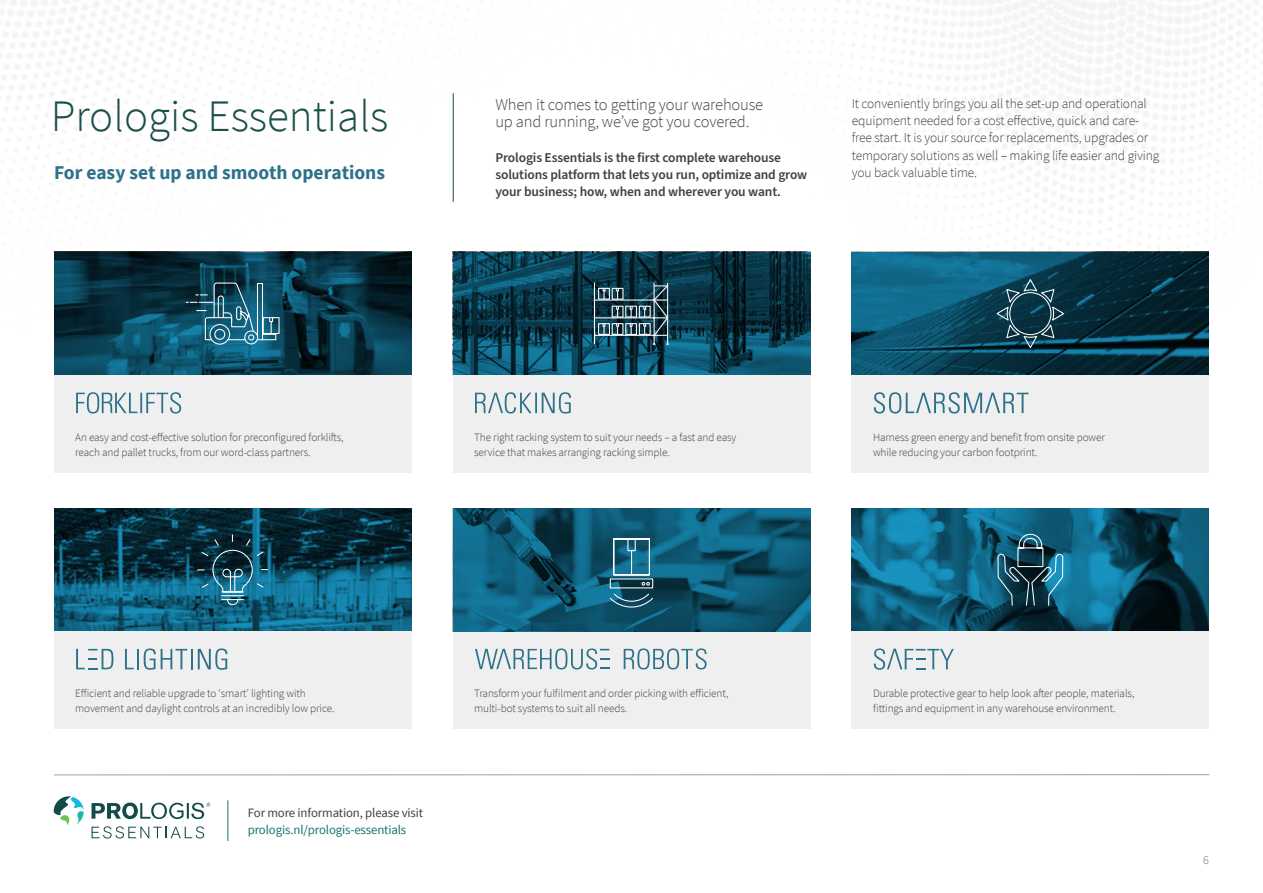
<style>
.page{position:relative;width:1263px;height:893px;background:#fff}
.page>*{position:absolute;margin:0;border:0;box-sizing:border-box;transform-origin:0 0}
.t1{font:300 45px "Source Sans Pro";color:#1b4d4a}
.t2{font:700 19.5px "Source Sans Pro";color:#2c728a}
.t3{font:300 16.5px/17.2px "Source Sans Pro";letter-spacing:-.01em;color:#414141}
.t4{font:300 13.5px/17.2px "Source Sans Pro";letter-spacing:-.01em;color:#414141}
.t5{font:600 13.5px/17.2px "Source Sans Pro";letter-spacing:-.01em;color:#414141}
.t6{font:12.9px "Source Sans Pro";letter-spacing:-.01em;color:#187770}
.t7{font:12.9px "Source Sans Pro";letter-spacing:-.01em;color:#414141}
.t8{font:300 12px "Source Sans Pro";color:#747476}
.t9{font:300 11.25px/15px "Source Sans Pro";letter-spacing:-.01em;color:#414141}
</style>
<div class="page">
<img style="left:0;top:0;width:1263px;height:473px">
<hr style="left:453px;top:93px;width:1px;height:109px;background:#1b4d4a">
<hr style="left:54px;top:774px;width:1155px;height:1px;background:#a0a0a0">
<hr style="left:228px;top:800px;width:1px;height:41px;background:#187770">
<img style="left:453px;top:252px;width:357px;height:123px">
<div style="left:453px;top:375px;width:357px;height:98px;background:#efefef"></div>
<svg style="left:475px;top:392px;width:96px;height:22px"></svg>
<hr style="left:667px;top:283px;width:1px;height:61px;background:#fff">
<svg style="left:655px;top:284px;width:14px;height:53px"></svg>
<hr style="left:594px;top:283px;width:1px;height:61px;background:#fff">
<hr style="left:653px;top:283px;width:2px;height:61px;background:#fff">
<hr style="left:594px;top:299px;width:73px;height:2px;background:#fff">
<hr style="left:595px;top:317px;width:72px;height:1px;background:#fff">
<hr style="left:594px;top:335px;width:73px;height:1px;background:#fff">
<svg style="left:602px;top:290px;width:3px;height:8px"></svg>
<div style="left:598px;top:288px;width:12px;height:12px;border:1px solid #fff"></div>
<svg style="left:616px;top:290px;width:3px;height:8px"></svg>
<div style="left:612px;top:288px;width:11px;height:12px;border:1px solid #fff"></div>
<svg style="left:616px;top:308px;width:3px;height:7px"></svg>
<div style="left:612px;top:306px;width:11px;height:11px;border:1px solid #fff"></div>
<svg style="left:630px;top:308px;width:3px;height:7px"></svg>
<div style="left:625px;top:306px;width:12px;height:11px;border:1px solid #fff"></div>
<svg style="left:643px;top:308px;width:3px;height:7px"></svg>
<div style="left:639px;top:306px;width:12px;height:11px;border:1px solid #fff"></div>
<svg style="left:602px;top:325px;width:3px;height:8px"></svg>
<div style="left:598px;top:323px;width:12px;height:12px;border:1px solid #fff"></div>
<svg style="left:616px;top:325px;width:3px;height:8px"></svg>
<div style="left:612px;top:323px;width:11px;height:12px;border:1px solid #fff"></div>
<svg style="left:630px;top:325px;width:3px;height:8px"></svg>
<div style="left:625px;top:323px;width:12px;height:12px;border:1px solid #fff"></div>
<svg style="left:643px;top:325px;width:3px;height:8px"></svg>
<div style="left:639px;top:323px;width:12px;height:12px;border:1px solid #fff"></div>
<img style="left:55px;top:252px;width:356px;height:123px">
<div style="left:54px;top:375px;width:357px;height:98px;background:#efefef"></div>
<svg style="left:76px;top:392px;width:105px;height:22px"></svg>
<svg style="left:185px;top:282px;width:92px;height:63px"></svg>
<img style="left:852px;top:252px;width:357px;height:123px">
<div style="left:852px;top:375px;width:357px;height:98px;background:#efefef"></div>
<svg style="left:874px;top:392px;width:154px;height:22px"></svg>
<svg style="left:995px;top:277px;width:71px;height:73px"></svg>
<img style="left:54px;top:508px;width:357px;height:123px">
<svg style="left:197px;top:534px;width:72px;height:72px"></svg>
<div style="left:54px;top:631px;width:357px;height:98px;background:#efefef"></div>
<svg style="left:125px;top:649px;width:9px;height:20px"></svg>
<hr style="left:137px;top:649px;width:2px;height:20px;background:#2c728a">
<svg style="left:144px;top:648px;width:43px;height:22px"></svg>
<hr style="left:191px;top:649px;width:2px;height:20px;background:#2c728a">
<svg style="left:198px;top:648px;width:29px;height:22px"></svg>
<svg style="left:76px;top:649px;width:37px;height:20px"></svg>
<svg style="left:54px;top:796px;width:30px;height:29px"></svg>
<svg style="left:92px;top:803px;width:118px;height:16px"></svg>
<svg style="left:92px;top:826px;width:112px;height:12px"></svg>
<img style="left:852px;top:508px;width:357px;height:123px">
<svg style="left:997px;top:533px;width:67px;height:73px"></svg>
<div style="left:852px;top:631px;width:357px;height:98px;background:#efefef"></div>
<svg style="left:874px;top:648px;width:80px;height:22px"></svg>
<div style="left:453px;top:631px;width:357px;height:98px;background:#efefef"></div>
<svg style="left:624px;top:648px;width:83px;height:21px"></svg>
<svg style="left:475px;top:648px;width:135px;height:21px"></svg>
<img style="left:453px;top:508px;width:357px;height:123px">
<svg style="left:609px;top:538px;width:45px;height:70px"></svg>
<h1 class="t1" style="left:51px;top:88px;width:339px">Prologis Essentials</h1>
<h2 class="t2" style="left:54px;top:159px;width:332px">For easy set up and smooth operations</h2>
<h3 class="t3" style="left:495px;top:96px;width:269px">When it comes to getting your warehouse up and running, we’ve got you covered.</h3>
<p class="t5" style="left:495px;top:149px;width:313px">Prologis Essentials is the first complete warehouse solutions platform that lets you run, optimize and grow your business; how, when and wherever you want.</p>
<p class="t4" style="left:852px;top:95px;width:309px">It conveniently brings you all the set-up and operational equipment needed for a cost effective, quick and care&shy;free start. It is your source for replacements, upgrades or temporary solutions as well – making life easier and giving you back valuable time.</p>
<p class="t9" style="left:75px;top:430px;width:270px">An easy and cost-effective solution for preconfigured forklifts, reach and pallet trucks, from our word-class partners.</p>
<p class="t9" style="left:873px;top:430px;width:234px">Harness green energy and benefit from onsite power while reducing your carbon footprint.</p>
<p class="t9" style="left:474px;top:430px;width:264px">The right racking system to suit your needs – a fast and easy service that makes arranging racking simple.</p>
<p class="t9" style="left:75px;top:686px;width:261px">Efficient and reliable upgrade to ‘smart’ lighting with movement and daylight controls at an incredibly low price.</p>
<p class="t9" style="left:873px;top:686px;width:263px">Durable protective gear to help look after people, materials, fittings and equipment in any warehouse environment.</p>
<p class="t9" style="left:474px;top:686px;width:256px">Transform your fulfilment and order picking with efficient, multi-bot systems to suit all needs.</p>
<p class="t7" style="left:248px;top:804px;width:177px">For more information, please visit</p>
<p class="t6" style="left:248px;top:822px;width:160px">prologis.nl/prologis-essentials</p>
<p class="t8" style="left:1203px;top:852px;width:7px">6</p>
</div>
